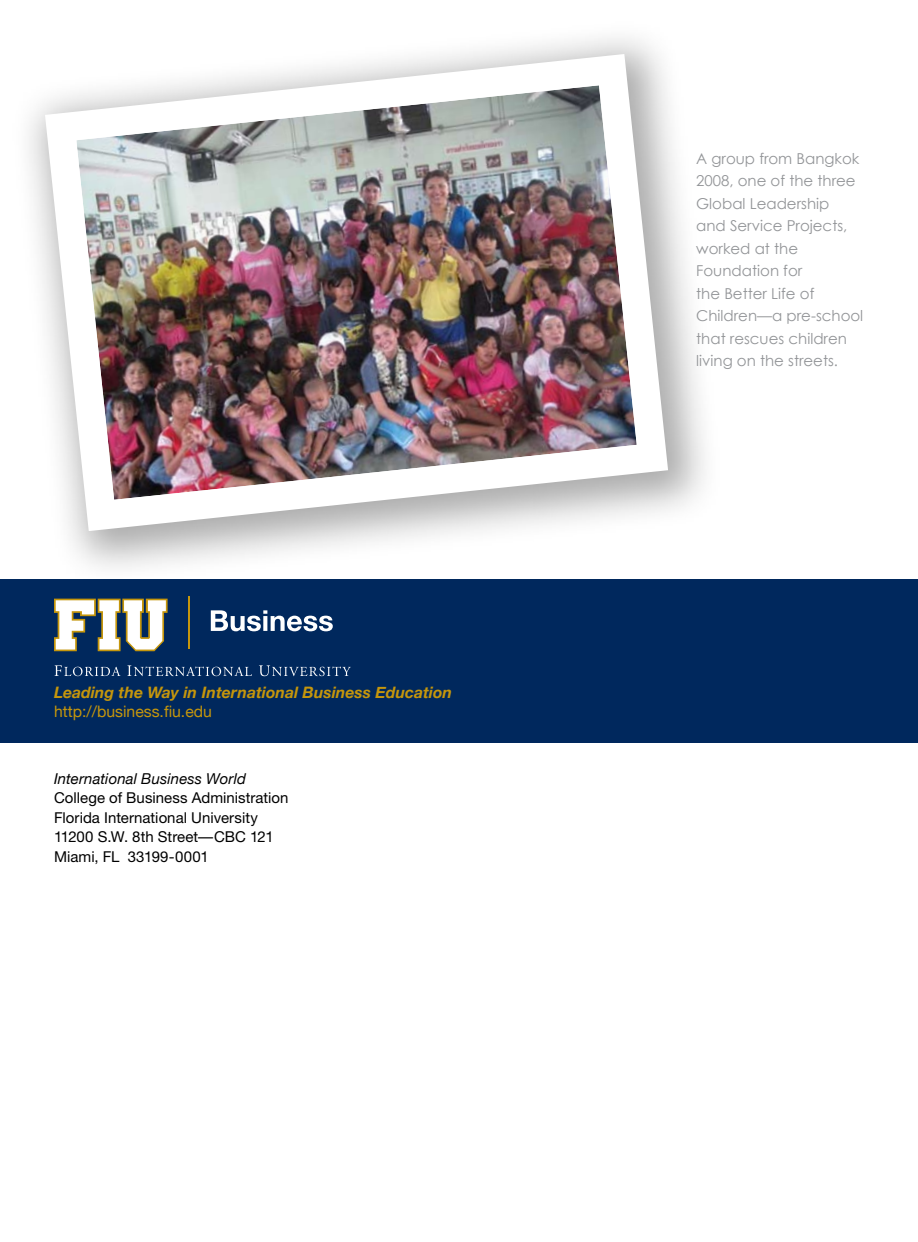
<style>
.page{position:relative;width:918px;height:1242px;background:#fff}
.page>*{position:absolute;margin:0;border:0;box-sizing:border-box;transform-origin:0 0}
.t1{font:italic 700 15.75px "Helvetica Neue";color:#c5960c}
.t2{font:15.75px "Helvetica Neue";color:#c5960c}
.t3{font:15px/22.5px "Century Gothic";color:#939598}
.t4{font:15px/19.5px "Helvetica Neue";color:#000}
.t5{font:italic 15px "Helvetica Neue";letter-spacing:.005em;color:#000}
</style>
<div class="page">
<div style="left:0;top:579px;width:918px;height:163px;background:#00285d"></div>
<img style="left:29px;top:38px;width:676px;height:561px">
<img style="left:45px;top:54px;width:623px;height:477px">
<svg style="left:54px;top:599px;width:114px;height:52px"></svg>
<svg style="left:55px;top:665px;width:66px;height:11px"></svg>
<svg style="left:127px;top:665px;width:125px;height:11px"></svg>
<svg style="left:259px;top:665px;width:92px;height:11px"></svg>
<hr style="left:188px;top:596px;width:2px;height:53px;background:#c5960c">
<svg style="left:211px;top:610px;width:122px;height:21px"></svg>
<p class="t1" style="left:54px;top:683px;width:400px">Leading the Way in International Business Education</p>
<p class="t2" style="left:54px;top:702px;width:160px">http://business.fiu.edu</p>
<p class="t5" style="left:54px;top:769px;width:194px">International Business World</p>
<p class="t4" style="left:54px;top:788px;width:236px">College of Business Administration<br>Florida International University<br>11200 S.W. 8th Street—CBC 121<br>Miami, FL 33199-0001</p>
<p class="t3" style="left:696px;top:147px;width:169px">A group from Bangkok<br>2008, one of the three<br>Global Leadership<br>and Service Projects, worked at the<br>Foundation for<br>the Better Life of<br>Children—a pre-school that rescues children living on the streets.</p>
</div>
